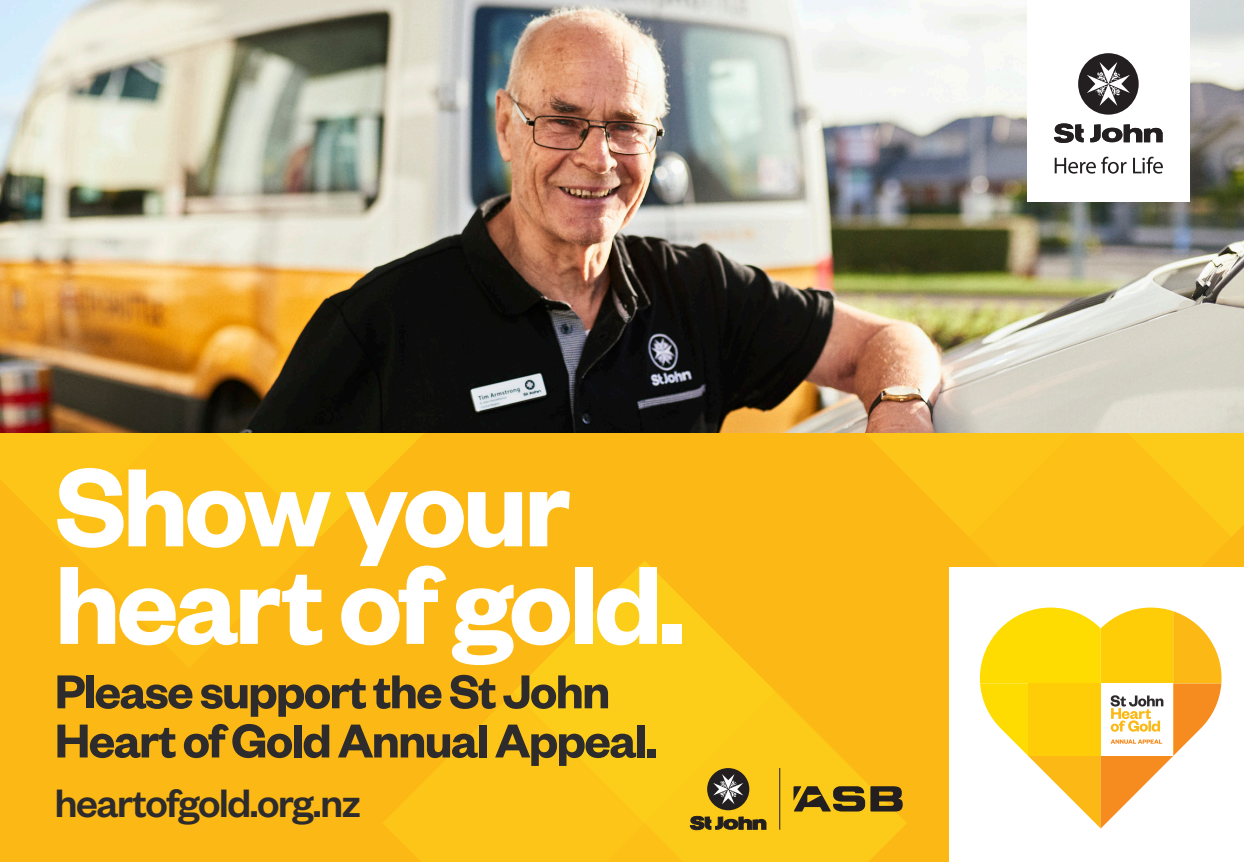
<style>
.page{position:relative;width:1244px;height:862px;background:#fff}
.page>*{position:absolute;margin:0;border:0;box-sizing:border-box;transform-origin:0 0}
.t1{font:600 121.73px/97.4px "Founders Grotesk";letter-spacing:-.03em;color:#fff}
.t2{font:600 52.2px/49.1px "Founders Grotesk";letter-spacing:-.03em;color:#2e2b2c}
.t3{font:500 43.43px "Founders Grotesk";letter-spacing:-.03em;color:#2e2b2c}
</style>
<div class="page">
<div style="left:0;top:0;width:1244px;height:861px;background:#fcb814"></div>
<svg style="left:0;top:432px;width:58px;height:104px;fill:#fcc517"></svg>
<svg style="left:320px;top:432px;width:131px;height:105px"></svg>
<svg style="left:58px;top:432px;width:262px;height:105px"></svg>
<svg style="left:515px;top:561px;width:259px;height:254px;fill:#fcce1a"></svg>
<svg style="left:383px;top:691px;width:261px;height:170px;fill:#fcc517"></svg>
<svg style="left:645px;top:691px;width:261px;height:170px;fill:#fccb19"></svg>
<svg style="left:838px;top:432px;width:131px;height:104px"></svg>
<svg style="left:1231px;top:432px;width:13px;height:105px"></svg>
<svg style="left:969px;top:432px;width:262px;height:105px"></svg>
<img style="left:0;top:0;width:1244px;height:432px">
<div style="left:949px;top:566px;width:295px;height:295px;background:#fff"></div>
<svg style="left:980px;top:607px;width:241px;height:221px"></svg>
<div style="left:1027px;top:0;width:162px;height:201px;background:#fff"></div>
<svg style="left:1054px;top:123px;width:29px;height:20px"></svg>
<svg style="left:1090px;top:124px;width:72px;height:18px"></svg>
<div style="left:1078px;top:53px;width:60px;height:62px;background:#231f20;border-radius:50%"></div>
<svg style="left:1054px;top:156px;width:72px;height:17px"></svg>
<svg style="left:1133px;top:156px;width:30px;height:17px"></svg>
<svg style="left:1087px;top:62px;width:43px;height:44px"></svg>
<svg style="left:513px;top:815px;width:263px;height:46px"></svg>
<div style="left:707px;top:767px;width:42px;height:42px;background:#231f20;border-radius:50%"></div>
<svg style="left:713px;top:773px;width:30px;height:30px"></svg>
<hr style="left:779px;top:767px;width:1px;height:62px;background:#231f20">
<svg style="left:793px;top:785px;width:110px;height:26px;background:#77611c"></svg>
<p class="t1" style="left:55px;top:452px;width:632px">Show your heart of gold.</p>
<p class="t2" style="left:55px;top:664px;width:604px">Please support the St John<br>Heart of Gold Annual Appeal.</p>
<p class="t3" style="left:55px;top:775px;width:307px">heartofgold.org.nz</p>
</div>
